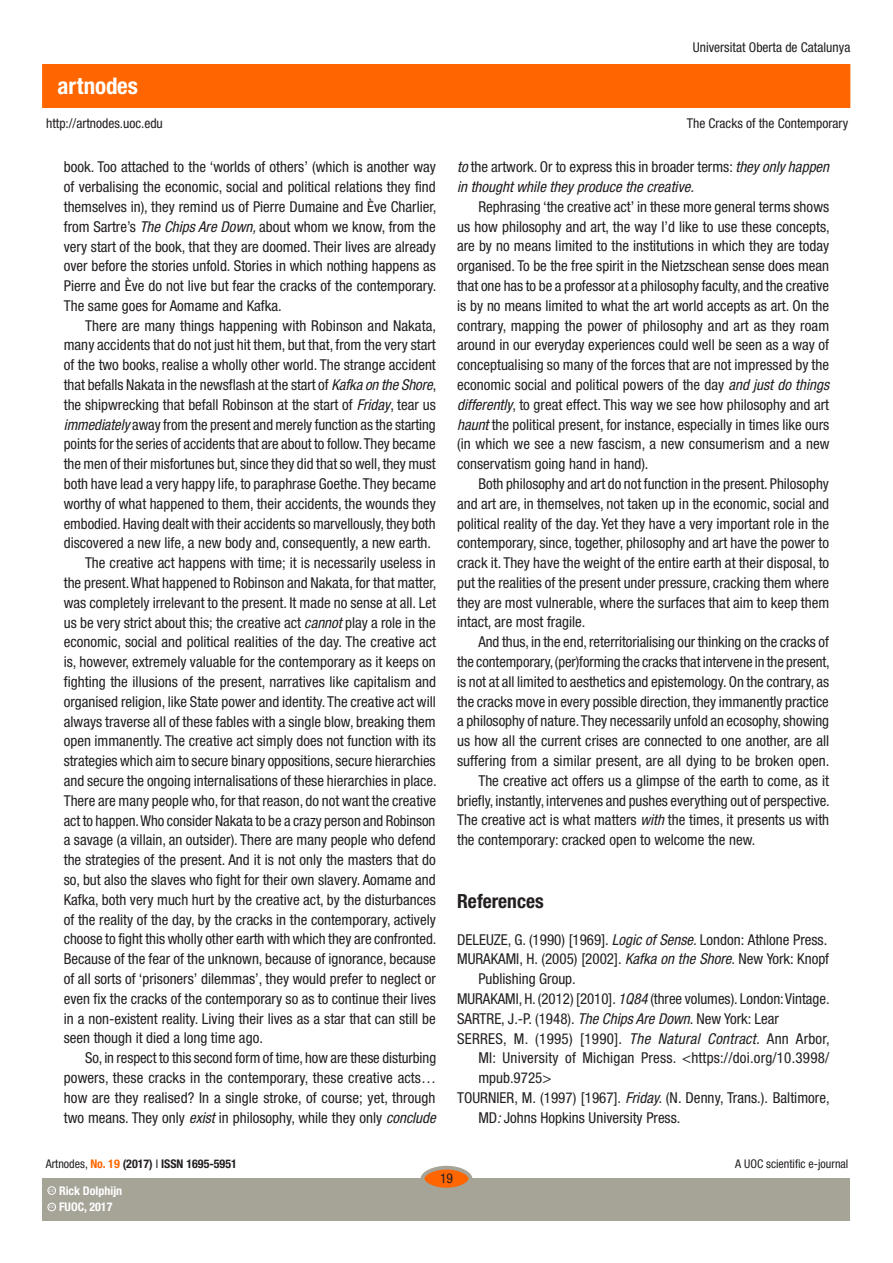
<style>
.page{position:relative;width:893px;height:1263px;background:#fff}
.page>*{position:absolute;margin:0;border:0;box-sizing:border-box;transform-origin:0 0}
.t1{font:700 condensed 22.95px "Helvetica Neue LT Std";color:#fff}
.SUBTITOLS{font:700 condensed 19.5px "Helvetica Neue LT Std";color:#231f20}
.text_general{font:condensed 15px/19.8px "Helvetica Neue LT Std";color:#231f20;text-align:justify}
.BIBLIOGRAFIA{font:condensed 15px/19.8px "Helvetica Neue LT Std";color:#231f20}
.text_general-2{font:italic condensed 15px/19.8px "Helvetica Neue LT Std";color:#231f20}
.t2{font:condensed 13.5px "Helvetica Neue LT Std";color:#231f20}
.t3{font:700 condensed 12px "Helvetica Neue LT Std";color:#231f20}
.t4{font:condensed 12px "Helvetica Neue LT Std";color:#231f20}
.t5{font:700 condensed 12px "Helvetica Neue LT Std";color:#fff}
.t6{font:600 3.9px "Adobe Caslon Pro";color:#fff}
.s1{font-style:italic}
.s2{font-style:normal}
.s3{font-weight:400}
.s4{color:#f60}
</style>
<div class="page">
<div style="left:43px;top:65px;width:807px;height:42px;background:#f60"></div>
<div style="left:43px;top:1178px;width:807px;height:42px;background:#a6a397"></div>
<div style="left:422px;top:1168px;width:48px;height:21px;background:#f60;border-radius:50%"></div>
<div style="left:421px;top:1166px;width:51px;height:25px;border:4px solid #a6a397;border-radius:50%"></div>
<div style="left:48px;top:1203px;width:8px;height:8px;border:1px solid #fff;border-radius:50%"></div>
<div style="left:48px;top:1186px;width:8px;height:8px;border:1px solid #fff;border-radius:50%"></div>
<h1 class="t1" style="left:58px;top:72px;width:82px">artnodes</h1>
<p class="t2" style="left:46px;top:115px;width:118px">http://artnodes.uoc.edu</p>
<p class="text_general" style="left:64px;top:157px;width:374px">book. Too attached to the ‘worlds of others’ (which is another way of verbalising the economic, social and political relations they find themselves in), they remind us of Pierre Dumaine and Ève Charlier, from Sartre’s <span class="s1">The Chips Are Down,</span> about whom we know, from the very start of the book, that they are doomed. Their lives are already over before the stories unfold. Stories in which nothing happens as Pierre and Ève do not live but fear the cracks of the contemporary.<br>The same goes for Aomame and Kafka.</p>
<p class="text_general" style="left:64px;top:315px;width:374px;text-indent:21px">There are many things happening with Robinson and Nakata, many accidents that do not just hit them, but that, from the very start of the two books, realise a wholly other world. The strange accident that befalls Nakata in the newsflash at the start of <span class="s1">Kafka on the Shore</span>, the shipwrecking that befall Robinson at the start of <span class="s1">Friday</span>, tear us <span class="s1">immediately</span> away from the present and merely function as the starting points for the series of accidents that are about to follow. They became the men of their misfortunes but, since they did that so well, they must both have lead a very happy life, to paraphrase Goethe. They became worthy of what happened to them, their accidents, the wounds they embodied. Having dealt with their accidents so marvellously, they both discovered a new life, a new body and, consequently, a new earth.</p>
<p class="text_general" style="left:64px;top:553px;width:374px;text-indent:21px">The creative act happens with time; it is necessarily useless in the present. What happened to Robinson and Nakata, for that matter, was completely irrelevant to the present. It made no sense at all. Let us be very strict about this; the creative act <span class="s1">cannot</span> play a role in the economic, social and political realities of the day. The creative act is, however, extremely valuable for the contemporary as it keeps on fighting the illusions of the present, narratives like capitalism and organised religion, like State power and identity. The creative act will always traverse all of these fables with a single blow, breaking them open immanently. The creative act simply does not function with its strategies which aim to secure binary oppositions, secure hierarchies and secure the ongoing internalisations of these hierarchies in place.<br>There are many people who, for that reason, do not want the creative act to happen. Who consider Nakata to be a crazy person and Robinson a savage (a villain, an outsider). There are many people who defend the strategies of the present. And it is not only the masters that do so, but also the slaves who fight for their own slavery. Aomame and Kafka, both very much hurt by the creative act, by the disturbances of the reality of the day, by the cracks in the contemporary, actively choose to fight this wholly other earth with which they are confronted.<br>Because of the fear of the unknown, because of ignorance, because of all sorts of ‘prisoners’ dilemmas’, they would prefer to neglect or even fix the cracks of the contemporary so as to continue their lives in a non-existent reality. Living their lives as a star that can still be seen though it died a long time ago.</p>
<p class="text_general" style="left:64px;top:1048px;width:374px;text-indent:21px">So, in respect to this second form of time, how are these disturbing powers, these cracks in the contemporary, these creative acts… how are they realised? In a single stroke, of course; yet, through two means. They only <span class="s1">exist</span> in philosophy, while they only <span class="s1">conclude</span></p>
<p class="t2" style="left:693px;top:40px;width:159px">Universitat Oberta de Catalunya</p>
<p class="t2" style="left:687px;top:115px;width:163px">The Cracks of the Contemporary</p>
<p class="text_general-2" style="left:457px;top:157px;width:374px">to <span class="s2">the artwork. Or to express this in broader terms:</span> they only happen in thought while they produce the creative.</p>
<p class="text_general" style="left:457px;top:197px;width:374px;text-indent:21px">Rephrasing ‘the creative act’ in these more general terms shows us how philosophy and art, the way I’d like to use these concepts, are by no means limited to the institutions in which they are today organised. To be the free spirit in the Nietzschean sense does mean that one has to be a professor at a philosophy faculty, and the creative is by no means limited to what the art world accepts as art. On the contrary, mapping the power of philosophy and art as they roam around in our everyday experiences could well be seen as a way of conceptualising so many of the forces that are not impressed by the economic social and political powers of the day <span class="s1">and just do things differently</span>, to great effect. This way we see how philosophy and art <span class="s1">haunt</span> the political present, for instance, especially in times like ours (in which we see a new fascism, a new consumerism and a new conservatism going hand in hand).</p>
<p class="text_general" style="left:457px;top:474px;width:374px;text-indent:21px">Both philosophy and art do not function in the present. Philosophy and art are, in themselves, not taken up in the economic, social and political reality of the day. Yet they have a very important role in the contemporary, since, together, philosophy and art have the power to crack it. They have the weight of the entire earth at their disposal, to put the realities of the present under pressure, cracking them where they are most vulnerable, where the surfaces that aim to keep them intact, are most fragile.</p>
<p class="text_general" style="left:457px;top:632px;width:374px;text-indent:21px">And thus, in the end, reterritorialising our thinking on the cracks of the contemporary, (per)forming the cracks that intervene in the present, is not at all limited to aesthetics and epistemology. On the contrary, as the cracks move in every possible direction, they immanently practice a philosophy of nature. They necessarily unfold an ecosophy, showing us how all the current crises are connected to one another, are all suffering from a similar present, are all dying to be broken open.</p>
<p class="text_general" style="left:457px;top:770px;width:374px;text-indent:21px">The creative act offers us a glimpse of the earth to come, as it briefly, instantly, intervenes and pushes everything out of perspective.<br>The creative act is what matters <span class="s1">with</span> the times, it presents us with the contemporary: cracked open to welcome the new.</p>
<p class="SUBTITOLS" style="left:457px;top:889px;width:88px">References</p>
<p class="BIBLIOGRAFIA" style="left:457px;top:929px;width:372px">DELEUZE, G. (1990) [1969]. <span class="s1">Logic of Sense.</span> London: Athlone Press.</p>
<p class="BIBLIOGRAFIA" style="left:478px;top:949px;width:352px;text-indent:-21px">MURAKAMI, H. (2005) [2002]. <span class="s1">Kafka on the Shore</span>. New York: Knopf<br>Publishing Group.</p>
<p class="BIBLIOGRAFIA" style="left:457px;top:988px;width:374px">MURAKAMI, H. (2012) [2010]. <span class="s1">1Q84</span> (three volumes). London: Vintage.</p>
<p class="BIBLIOGRAFIA" style="left:457px;top:1008px;width:323px">SARTRE, J.-P. (1948). <span class="s1">The Chips Are Down</span>. New York: Lear</p>
<p class="BIBLIOGRAFIA" style="left:478px;top:1028px;width:353px;text-align:justify;text-indent:-21px">SERRES, M. (1995) [1990]. <span class="s1">The Natural Contract.</span> Ann Arbor, MI: University of Michigan Press. &lt;https://doi.org/10.3998/ mpub.9725&gt;</p>
<p class="BIBLIOGRAFIA" style="left:478px;top:1087px;width:353px;text-indent:-21px">TOURNIER, M. (1997) [1967]. <span class="s1">Friday.</span> (N. Denny, Trans.). Baltimore,<br>MD<span class="s1">:</span> Johns Hopkins University Press.</p>
<p class="t3" style="left:46px;top:1157px;width:193px"><span class="s3">Artnodes,</span> <span class="s4">No. 19</span> (2017) <span class="s3">I</span> ISSN 1695-5951</p>
<p class="t6" style="left:49px;top:1205px;width:7px">CC</p>
<p class="t5" style="left:59px;top:1200px;width:55px">FUOC, 2017</p>
<p class="t5" style="left:59px;top:1183px;width:65px">Rick Dolphijn</p>
<p class="t6" style="left:49px;top:1188px;width:7px">CC</p>
<p class="t2" style="left:440px;top:1171px;width:14px">19</p>
<p class="t4" style="left:735px;top:1157px;width:115px">A UOC scientific e-journal</p>
</div>
